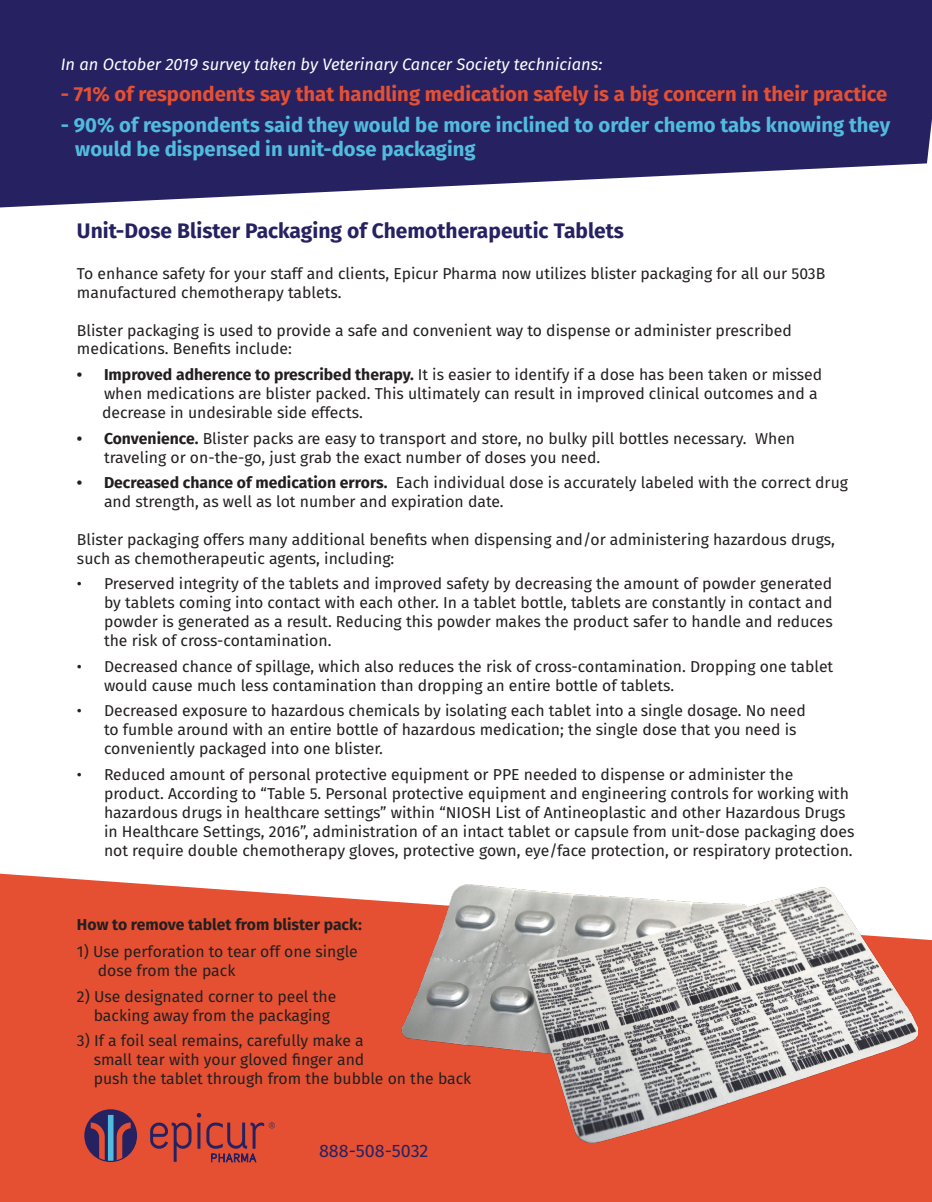
<style>
.page{position:relative;width:932px;height:1202px;background:#fff}
.page>*{position:absolute;margin:0;border:0;box-sizing:border-box;transform-origin:0 0}
.t1{font:700 21px "Fira Sans";color:#262262}
.t2{font:700 20.25px "Fira Sans";color:#51bcde}
.t3{font:700 20.25px "Fira Sans";color:#e55032}
.t4{font:18px "Fira Sans";color:#262262}
.t5{font:italic 16.5px "Fira Sans";color:#fff}
.t6{font:15.75px/18.9px "Fira Sans";color:#231f20}
.t7{font:700 15.75px "Fira Sans";color:#231f20}
.t8{font:200 13.2px "Fira Sans";color:#262262}
.s1{font-weight:700}
</style>
<div class="page">
<svg style="left:0;top:873px;width:932px;height:329px;background:#e65c41"></svg>
<svg style="left:0;top:0;width:932px;height:207px;background:#3c3972"></svg>
<svg style="left:84px;top:1109px;width:53px;height:53px"></svg>
<svg style="left:150px;top:1122px;width:41px;height:39px;background:#af423f"></svg>
<svg style="left:91px;top:1114px;width:40px;height:46px;background:#634465"></svg>
<svg style="left:197px;top:1113px;width:67px;height:49px;background:#ba453c"></svg>
<img style="left:400px;top:883px;width:517px;height:259px">
<p class="t5" style="left:61px;top:52px;width:543px">In an October 2019 survey taken by Veterinary Cancer Society technicians:</p>
<p class="t3" style="left:61px;top:77px;width:828px">- 71% of respondents say that handling medication safely is a big concern in their practice</p>
<p class="t2" style="left:61px;top:108px;width:830px">- 90% of respondents said they would be more inclined to order chemo tabs knowing they</p>
<p class="t2" style="left:75px;top:132px;width:402px">would be dispensed in unit-dose packaging</p>
<p class="t1" style="left:77px;top:213px;width:548px">Unit-Dose Blister Packaging of Chemotherapeutic Tablets</p>
<p class="t6" style="left:77px;top:263px;width:750px">To enhance safety for your staff and clients, Epicur Pharma now utilizes blister packaging for all our 503B manufactured chemotherapy tablets.</p>
<p class="t6" style="left:77px;top:320px;width:716px">Blister packaging is used to provide a safe and convenient way to dispense or administer prescribed</p>
<p class="t6" style="left:77px;top:339px;width:216px">medications. Benefits include:</p>
<p class="t6" style="left:77px;top:365px;width:746px;text-align:right"><span class="s1">• Improved adherence to prescribed therapy.</span> It is easier to identify if a dose has been taken or missed when medications are blister packed. This ultimately can result in improved clinical outcomes and a</p>
<p class="t6" style="left:102px;top:402px;width:262px">decrease in undesirable side effects.</p>
<p class="t6" style="left:104px;top:428px;width:692px;text-indent:-27px"><span class="s1">• Convenience.</span> Blister packs are easy to transport and store, no bulky pill bottles necessary. When traveling or on-the-go, just grab the exact number of doses you need.</p>
<p class="t6" style="left:104px;top:473px;width:745px;text-indent:-27px"><span class="s1">• Decreased chance of medication errors.</span> Each individual dose is accurately labeled with the correct drug and strength, as well as lot number and expiration date.</p>
<p class="t6" style="left:77px;top:529px;width:759px">Blister packaging offers many additional benefits when dispensing and/or administering hazardous drugs, such as chemotherapeutic agents, including:</p>
<p class="t6" style="left:104px;top:574px;width:730px;text-align:justify;text-indent:-27px">• Preserved integrity of the tablets and improved safety by decreasing the amount of powder generated by tablets coming into contact with each other. In a tablet bottle, tablets are constantly in contact and powder is generated as a result. Reducing this powder makes the product safer to handle and reduces the risk of cross-contamination.</p>
<p class="t6" style="left:104px;top:656px;width:730px;text-indent:-27px">• Decreased chance of spillage, which also reduces the risk of cross-contamination. Dropping one tablet would cause much less contamination than dropping an entire bottle of tablets.</p>
<p class="t6" style="left:104px;top:701px;width:703px;text-indent:-27px">• Decreased exposure to hazardous chemicals by isolating each tablet into a single dosage. No need to fumble around with an entire bottle of hazardous medication; the single dose that you need is conveniently packaged into one blister.</p>
<p class="t6" style="left:104px;top:764px;width:752px;text-indent:-27px">• Reduced amount of personal protective equipment or PPE needed to dispense or administer the product. According to “Table 5. Personal protective equipment and engineering controls for working with hazardous drugs in healthcare settings” within “NIOSH List of Antineoplastic and other Hazardous Drugs in Healthcare Settings, 2016”, administration of an intact tablet or capsule from unit-dose packaging does not require double chemotherapy gloves, protective gown, eye/face protection, or respiratory protection.</p>
<p class="t7" style="left:77px;top:911px;width:286px">How to remove tablet from blister pack:</p>
<p class="t6" style="left:77px;top:941px;width:282px">1) Use perforation to tear off one single</p>
<p class="t6" style="left:98px;top:960px;width:139px">dose from the pack</p>
<p class="t6" style="left:77px;top:986px;width:261px">2) Use designated corner to peel the</p>
<p class="t6" style="left:94px;top:1005px;width:238px">backing away from the packaging</p>
<p class="t6" style="left:77px;top:1030px;width:288px">3) If a foil seal remains, carefully make a</p>
<p class="t6" style="left:94px;top:1049px;width:272px">small tear with your gloved finger and</p>
<p class="t6" style="left:94px;top:1068px;width:379px">push the tablet through from the bubble on the back</p>
<p class="t8" style="left:268px;top:1117px;width:10px">®</p>
<p class="t4" style="left:319px;top:1137px;width:111px">888-508-5032</p>
</div>
